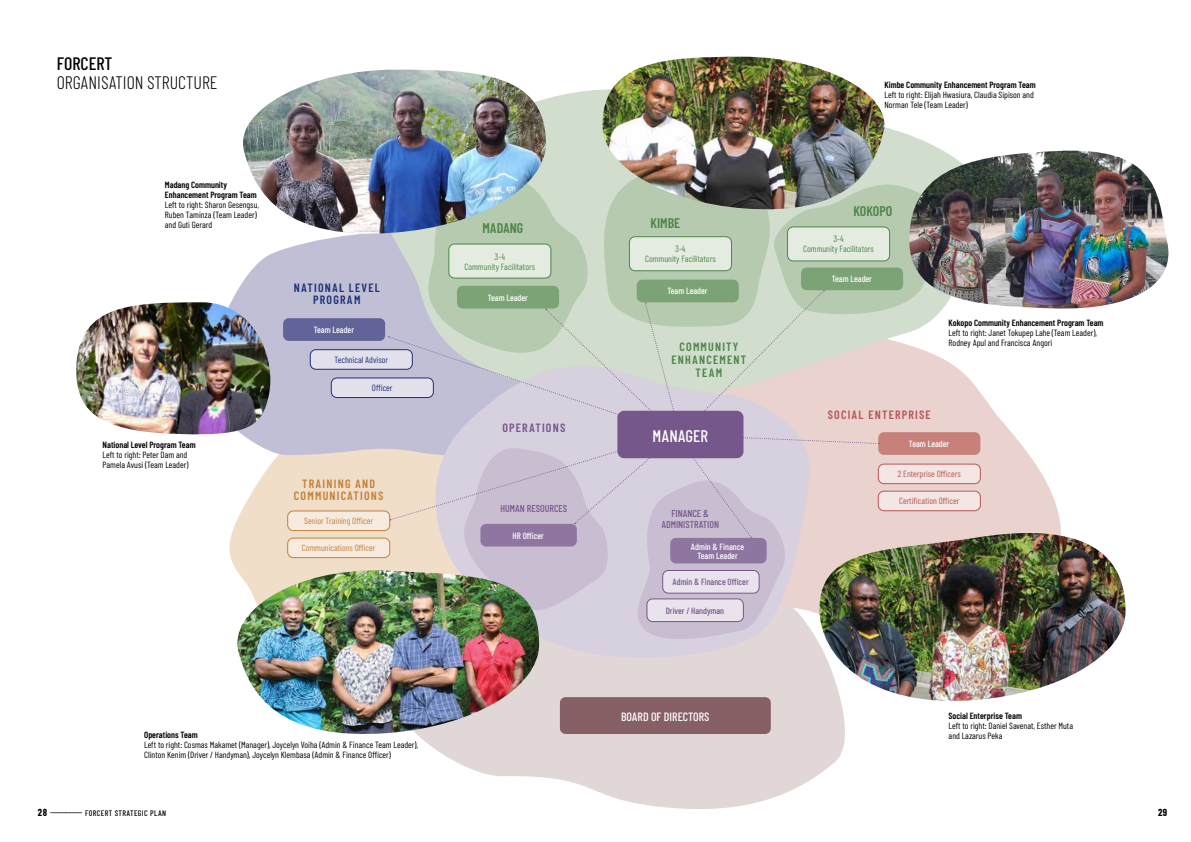
<style>
.page{position:relative;width:1191px;height:842px;background:#fff}
.page>*{position:absolute;margin:0;border:0;box-sizing:border-box;transform-origin:0 0}
.t1{font:300 18px "Barlow Condensed";color:#000}
.t2{font:500 18px "Barlow Condensed";color:#000}
.t3{font:500 16.8px "Barlow Condensed";color:#fff}
.t4{font:600 14px "Barlow Condensed";color:#4e8649}
.t5{font:600 12px/12px "Barlow Condensed";letter-spacing:.1em;color:#c38139;text-align:center}
.t6{font:600 12px/13px "Barlow Condensed";letter-spacing:.1em;color:#4e8649;text-align:center}
.t7{font:600 12px/12px "Barlow Condensed";letter-spacing:.1em;color:#1e3278;text-align:center}
.t8{font:600 12px "Barlow Condensed";letter-spacing:.1em;color:#b65656}
.t9{font:500 12px "Barlow Condensed";color:#fff}
.t10{font:600 12px "Barlow Condensed";letter-spacing:.1em;color:#75578b}
.t11{font:500 10px/11px "Barlow Condensed";color:#75578b;text-align:center}
.t12{font:700 10px "Barlow Condensed";color:#000}
.t13{font:9px/10px "Barlow Condensed";color:#000}
.t14{font:600 9px/10px "Barlow Condensed";color:#000}
.t15{font:500 9px/9px "Barlow Condensed";color:#fff;text-align:center}
.t16{font:9px/10px "Barlow Condensed";color:#4e8649;text-align:center}
.t17{font:9px "Barlow Condensed";color:#c38139}
.t18{font:9px "Barlow Condensed";color:#b65656}
.t19{font:500 9px "Barlow Condensed";color:#75578b}
.t20{font:9px "Barlow Condensed";color:#1e3278}
.t21{font:500 8px "Barlow Condensed";letter-spacing:.05em;color:#000}
.s1{font-weight:700;font-size:10px}
</style>
<div class="page">
<svg style="left:418px;top:651px;width:427px;height:158px;fill:#e1d7d7"></svg>
<svg style="left:229px;top:462px;width:159px;height:109px;background:#f2e1ce"></svg>
<div style="left:288px;top:511px;width:102px;height:20px;background:#f7ebe0;border-radius:6px"></div>
<div style="left:287px;top:511px;width:103px;height:20px;border:1px solid #c38139;border-radius:6px"></div>
<div style="left:288px;top:538px;width:102px;height:20px;background:#f7ebe0;border-radius:6px"></div>
<div style="left:287px;top:538px;width:103px;height:20px;border:1px solid #c38139;border-radius:6px"></div>
<svg style="left:816px;top:409px;width:245px;height:242px;fill:#ead3ce"></svg>
<div style="left:878px;top:432px;width:102px;height:23px;background:#c7817a;border-radius:6px"></div>
<div style="left:878px;top:464px;width:102px;height:20px;background:#f3e6e3;border-radius:6px"></div>
<div style="left:878px;top:464px;width:102px;height:20px;border:1px solid #b65656;border-radius:6px"></div>
<div style="left:878px;top:491px;width:102px;height:20px;background:#f3e6e3;border-radius:6px"></div>
<div style="left:878px;top:491px;width:102px;height:20px;border:1px solid #b65656;border-radius:6px"></div>
<img style="left:818px;top:533px;width:307px;height:169px">
<svg style="left:231px;top:237px;width:157px;height:225px;fill:#c0bfd6"></svg>
<div style="left:283px;top:318px;width:102px;height:23px;background:#606499;border-radius:6px"></div>
<div style="left:310px;top:350px;width:102px;height:19px;background:#e1e0eb;border-radius:6px"></div>
<div style="left:310px;top:350px;width:102px;height:19px;border:1px solid #1e3278;border-radius:6px"></div>
<div style="left:331px;top:378px;width:102px;height:20px;background:#e1e0eb;border-radius:6px"></div>
<div style="left:331px;top:378px;width:102px;height:20px;border:1px solid #1e3278;border-radius:6px"></div>
<svg style="left:337px;top:89px;width:655px;height:329px"></svg>
<img style="left:243px;top:70px;width:303px;height:165px">
<img style="left:906px;top:151px;width:263px;height:160px">
<img style="left:76px;top:302px;width:201px;height:134px">
<img style="left:602px;top:57px;width:283px;height:107px">
<div style="left:560px;top:697px;width:211px;height:37px;background:#876066;border-radius:6px"></div>
<svg style="left:539px;top:648px;width:277px;height:20px;background:#dfd5d8"></svg>
<svg style="left:388px;top:164px;width:572px;height:484px;background:#bebfbc"></svg>
<div style="left:617px;top:411px;width:126px;height:47px;background:#75578b;border-radius:7px"></div>
<img style="left:237px;top:570px;width:302px;height:165px">
<h1 class="t2" style="left:57px;top:52px;width:57px">FORCERT</h1>
<h1 class="t1" style="left:57px;top:71px;width:162px">ORGANISATION STRUCTURE</h1>
<p class="t14" style="left:165px;top:180px;width:93px">Madang Community<br>Enhancement Program Team</p>
<p class="t13" style="left:165px;top:200px;width:96px">Left to right: Sharon Gesengsu,<br>Ruben Taminza (Team Leader) and Guti Gerard</p>
<p class="t14" style="left:103px;top:440px;width:95px">National Level Program Team</p>
<p class="t13" style="left:103px;top:450px;width:87px">Left to right: Peter Dam and<br>Pamela Avusi (Team Leader)</p>
<h3 class="t7" style="left:294px;top:281px;width:87px">NATIONAL LEVEL<br>PROGRAM</h3>
<p class="t15" style="left:314px;top:325px;width:42px">Team Leader</p>
<p class="t20" style="left:334px;top:354px;width:55px">Technical Advisor</p>
<p class="t20" style="left:372px;top:382px;width:22px">Officer</p>
<h3 class="t5" style="left:294px;top:478px;width:91px">TRAINING AND<br>COMMUNICATIONS</h3>
<p class="t17" style="left:304px;top:515px;width:70px">Senior Training Officer</p>
<p class="t17" style="left:302px;top:542px;width:75px">Communications Officer</p>
<p class="t14" style="left:144px;top:729px;width:55px">Operations Team</p>
<p class="t13" style="left:144px;top:739px;width:275px">Left to right: Cosmas Makamet (Manager), Joycelyn Voiha (Admin &amp; Finance Team Leader),<br>Clinton Kenim (Driver / Handyman), Joycelyn Klembasa (Admin &amp; Finance Officer)</p>
<p class="t14" style="left:884px;top:80px;width:153px">Kimbe Community Enhancement Program Team</p>
<p class="t13" style="left:884px;top:90px;width:151px">Left to right: Elijah Hwasiura, Claudia Sipison and<br>Norman Tele (Team Leader)</p>
<h3 class="t4" style="left:482px;top:220px;width:43px">MADANG</h3>
<h3 class="t4" style="left:650px;top:214px;width:31px">KIMBE</h3>
<p class="t16" style="left:464px;top:251px;width:72px">3-4<br>Community Facilitators</p>
<p class="t16" style="left:645px;top:244px;width:72px">3-4<br>Community Facilitators</p>
<p class="t15" style="left:487px;top:293px;width:42px">Team Leader</p>
<h3 class="t10" style="left:502px;top:420px;width:64px">OPERATIONS</h3>
<p class="t11" style="left:500px;top:503px;width:68px">HUMAN RESOURCES</p>
<p class="t15" style="left:512px;top:531px;width:33px">HR Officer</p>
<p class="t15" style="left:667px;top:286px;width:42px">Team Leader</p>
<h3 class="t6" style="left:671px;top:340px;width:76px">COMMUNITY<br>ENHANCEMENT<br>TEAM</h3>
<h2 class="t3" style="left:652px;top:425px;width:57px">MANAGER</h2>
<p class="t11" style="left:661px;top:508px;width:59px">FINANCE &amp;<br>ADMINISTRATION</p>
<p class="t15" style="left:691px;top:542px;width:55px">Admin &amp; Finance<br>Team Leader</p>
<p class="t19" style="left:672px;top:576px;width:78px">Admin &amp; Finance Officer</p>
<p class="t19" style="left:665px;top:605px;width:60px">Driver / Handyman</p>
<h3 class="t4" style="left:853px;top:202px;width:40px">KOKOPO</h3>
<p class="t16" style="left:803px;top:234px;width:72px">3-4<br>Community Facilitators</p>
<p class="t15" style="left:831px;top:274px;width:42px">Team Leader</p>
<p class="t14" style="left:948px;top:317px;width:156px">Kokopo Community Enhancement Program Team</p>
<p class="t13" style="left:948px;top:327px;width:150px">Left to right: Janet Tokupep Lahe (Team Leader),<br>Rodney Apul and Francisca Angori</p>
<h3 class="t8" style="left:827px;top:407px;width:105px">SOCIAL ENTERPRISE</h3>
<p class="t15" style="left:909px;top:439px;width:42px">Team Leader</p>
<p class="t18" style="left:897px;top:468px;width:64px">2 Enterprise Officers</p>
<p class="t18" style="left:899px;top:496px;width:62px">Certification Officer</p>
<h3 class="t9" style="left:621px;top:709px;width:90px">BOARD OF DIRECTORS</h3>
<p class="t14" style="left:948px;top:710px;width:75px">Social Enterprise Team</p>
<p class="t13" style="left:948px;top:720px;width:126px">Left to right: Daniel Savenat, Esther Muta and Lazarus Peka</p>
<p class="t21" style="left:38px;top:808px;width:130px"><span class="s1">28</span> ———————— FORCERT STRATEGIC PLAN</p>
<p class="t12" style="left:1158px;top:806px;width:11px">29</p>
</div>
